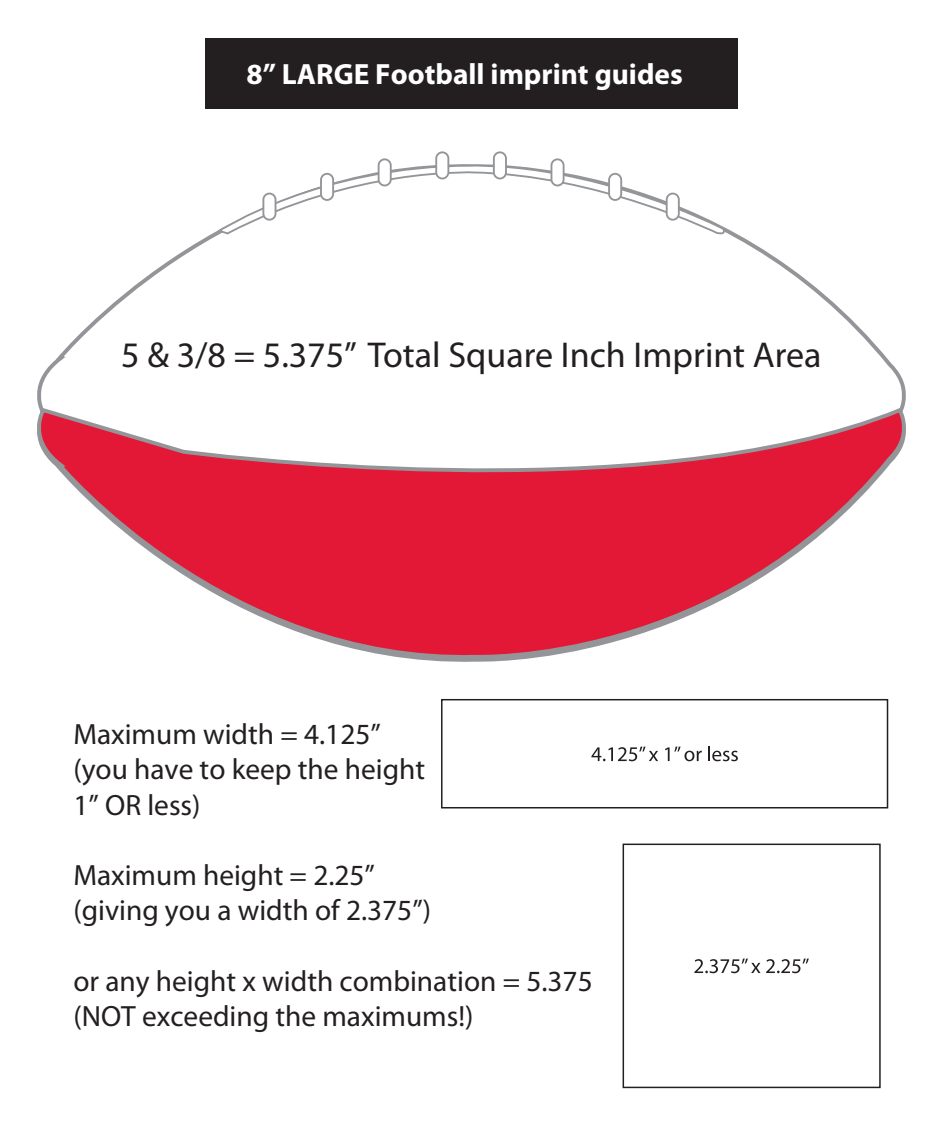
<style>
.page{position:relative;width:941px;height:1124px;background:#fff}
.page>*{position:absolute;margin:0;border:0;box-sizing:border-box;transform-origin:0 0}
.t1{font:36px "Myriad Pro";color:#231f20}
.t2{font:29.4px/35.2px "Myriad Pro";color:#231f20}
.t3{font:700 29.4px "Myriad Pro";color:#fff}
</style>
<div class="page">
<div style="left:205px;top:38px;width:532px;height:71px;background:#231f20"></div>
<svg style="left:37px;top:157px;width:869px;height:248px"></svg>
<svg style="left:37px;top:405px;width:869px;height:257px"></svg>
<svg style="left:217px;top:160px;width:510px;height:75px"></svg>
<div style="left:436px;top:152px;width:12px;height:26px;background:#fff;border-radius:6px"></div>
<div style="left:435px;top:151px;width:14px;height:28px;border:2px solid #939598;border-radius:6px"></div>
<div style="left:378px;top:159px;width:13px;height:26px;background:#fff;border-radius:6px"></div>
<div style="left:377px;top:158px;width:14px;height:28px;border:2px solid #939598;border-radius:6px"></div>
<div style="left:321px;top:174px;width:12px;height:26px;background:#fff;border-radius:6px"></div>
<div style="left:320px;top:173px;width:14px;height:28px;border:2px solid #939598;border-radius:6px"></div>
<div style="left:263px;top:193px;width:12px;height:27px;background:#fff;border-radius:6px"></div>
<div style="left:262px;top:193px;width:14px;height:28px;border:2px solid #939598;border-radius:6px"></div>
<div style="left:494px;top:152px;width:12px;height:26px;background:#fff;border-radius:6px"></div>
<div style="left:493px;top:151px;width:14px;height:28px;border:2px solid #939598;border-radius:6px"></div>
<div style="left:551px;top:159px;width:12px;height:26px;background:#fff;border-radius:6px"></div>
<div style="left:550px;top:158px;width:14px;height:28px;border:2px solid #939598;border-radius:6px"></div>
<div style="left:609px;top:174px;width:12px;height:26px;background:#fff;border-radius:6px"></div>
<div style="left:608px;top:173px;width:14px;height:28px;border:2px solid #939598;border-radius:6px"></div>
<div style="left:666px;top:193px;width:12px;height:27px;background:#fff;border-radius:6px"></div>
<div style="left:665px;top:193px;width:14px;height:28px;border:2px solid #939598;border-radius:6px"></div>
<div style="left:441px;top:699px;width:447px;height:109px;border:2px solid #231f20"></div>
<svg style="left:591px;top:746px;width:67px;height:15px"></svg>
<svg style="left:665px;top:746px;width:36px;height:15px"></svg>
<svg style="left:708px;top:746px;width:29px;height:15px"></svg>
<div style="left:622px;top:843px;width:258px;height:245px;border:2px solid #231f20"></div>
<svg style="left:694px;top:958px;width:66px;height:15px"></svg>
<svg style="left:766px;top:958px;width:42px;height:15px"></svg>
<p class="t3" style="left:246px;top:55px;width:438px">8” LARGE Football imprint guides</p>
<p class="t1" style="left:121px;top:332px;width:702px">5 &amp; 3/8 = 5.375” Total Square Inch Imprint Area</p>
<p class="t2" style="left:73px;top:716px;width:353px">Maximum width = 4.125” (you have to keep the height<br>1” OR less)</p>
<p class="t2" style="left:73px;top:857px;width:359px">Maximum height = 2.25” (giving you a width of 2.375”)</p>
<p class="t2" style="left:73px;top:963px;width:521px">or any height x width combination = 5.375 (NOT exceeding the maximums!)</p>
</div>
